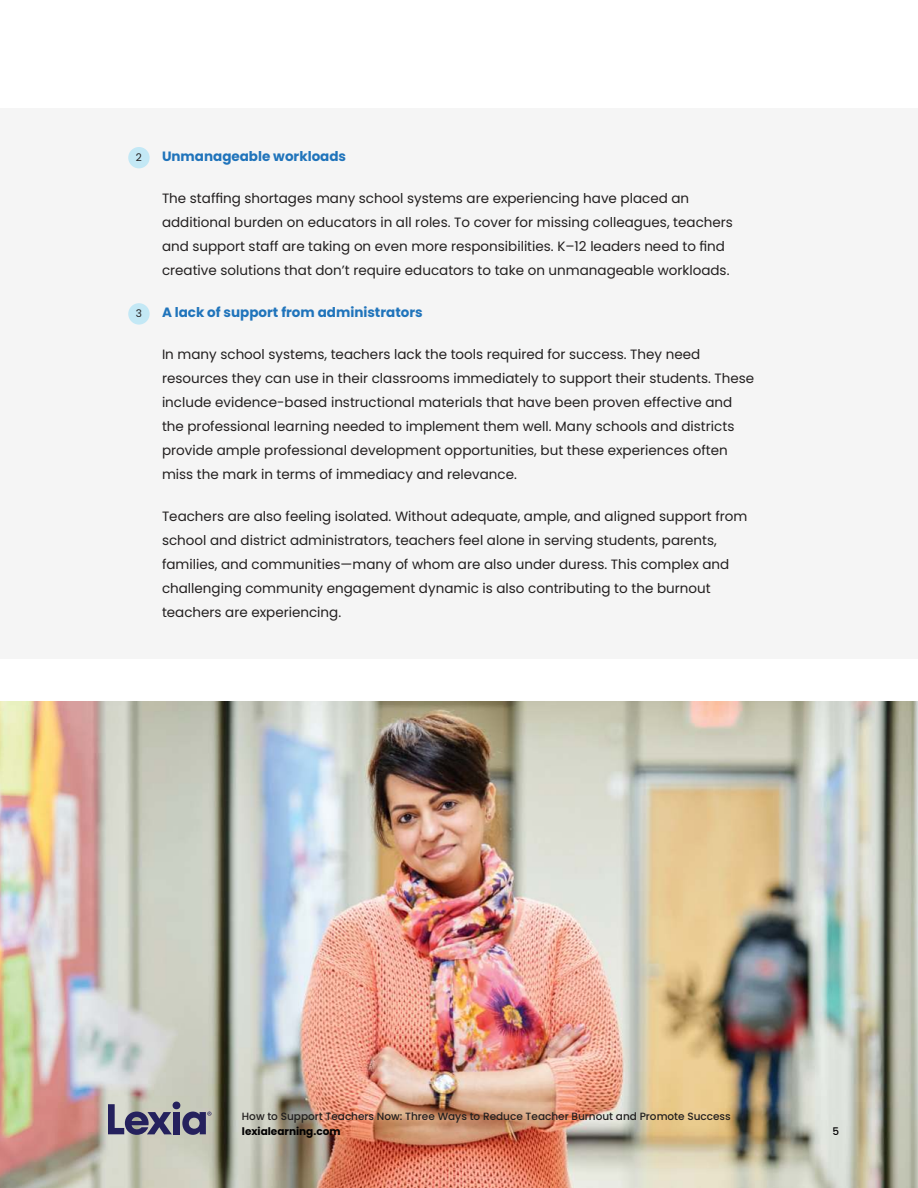
<style>
.page{position:relative;width:918px;height:1188px;background:#fff}
.page>*{position:absolute;margin:0;border:0;box-sizing:border-box;transform-origin:0 0}
.t1{font:13.5px/24px "Poppins";color:#221f1f}
.t2{font:700 13.5px "Poppins";color:#2074bb}
.t3{font:500 10.5px "Poppins";color:#221f1f}
.t4{font:700 10.5px "Poppins";color:#020102}
.t5{font:10.5px "Poppins";color:#221f1f}
.t6{font:500 10.5px "Poppins";color:#020102}
</style>
<div class="page">
<img style="left:0;top:702px;width:918px;height:486px">
<svg style="left:108px;top:1104px;width:64px;height:31px"></svg>
<div style="left:173px;top:1112px;width:7px;height:22px;background:#25215d"></div>
<div style="left:173px;top:1102px;width:7px;height:7px;background:#25215d;border-radius:50%"></div>
<svg style="left:182px;top:1112px;width:29px;height:23px"></svg>
<div style="left:0;top:108px;width:918px;height:551px;background:#f1f1f2"></div>
<div style="left:128px;top:147px;width:22px;height:21px;background:#c3e8f5;border-radius:50%"></div>
<div style="left:128px;top:303px;width:22px;height:22px;background:#c3e8f5;border-radius:50%"></div>
<p class="t5" style="left:136px;top:151px;width:8px">2</p>
<p class="t5" style="left:136px;top:307px;width:8px">3</p>
<p class="t2" style="left:162px;top:150px;width:186px">Unmanageable workloads</p>
<p class="t1" style="left:162px;top:187px;width:573px">The staffing shortages many school systems are experiencing have placed an additional burden on educators in all roles. To cover for missing colleagues, teachers and support staff are taking on even more responsibilities. K–12 leaders need to find creative solutions that don’t require educators to take on unmanageable workloads.</p>
<p class="t2" style="left:162px;top:306px;width:262px">A lack of support from administrators</p>
<p class="t1" style="left:162px;top:343px;width:594px">In many school systems, teachers lack the tools required for success. They need resources they can use in their classrooms immediately to support their students. These include evidence-based instructional materials that have been proven effective and the professional learning needed to implement them well. Many schools and districts provide ample professional development opportunities, but these experiences often miss the mark in terms of immediacy and relevance.</p>
<p class="t1" style="left:162px;top:505px;width:587px">Teachers are also feeling isolated. Without adequate, ample, and aligned support from school and district administrators, teachers feel alone in serving students, parents, families, and communities—many of whom are also under duress. This complex and challenging community engagement dynamic is also contributing to the burnout teachers are experiencing.</p>
<p class="t3" style="left:242px;top:1112px;width:490px">How to Support Teachers Now: Three Ways to Reduce Teacher Burnout and Promote Success</p>
<p class="t4" style="left:242px;top:1126px;width:100px">lexialearning.com</p>
<p class="t6" style="left:832px;top:1127px;width:8px">5</p>
</div>
